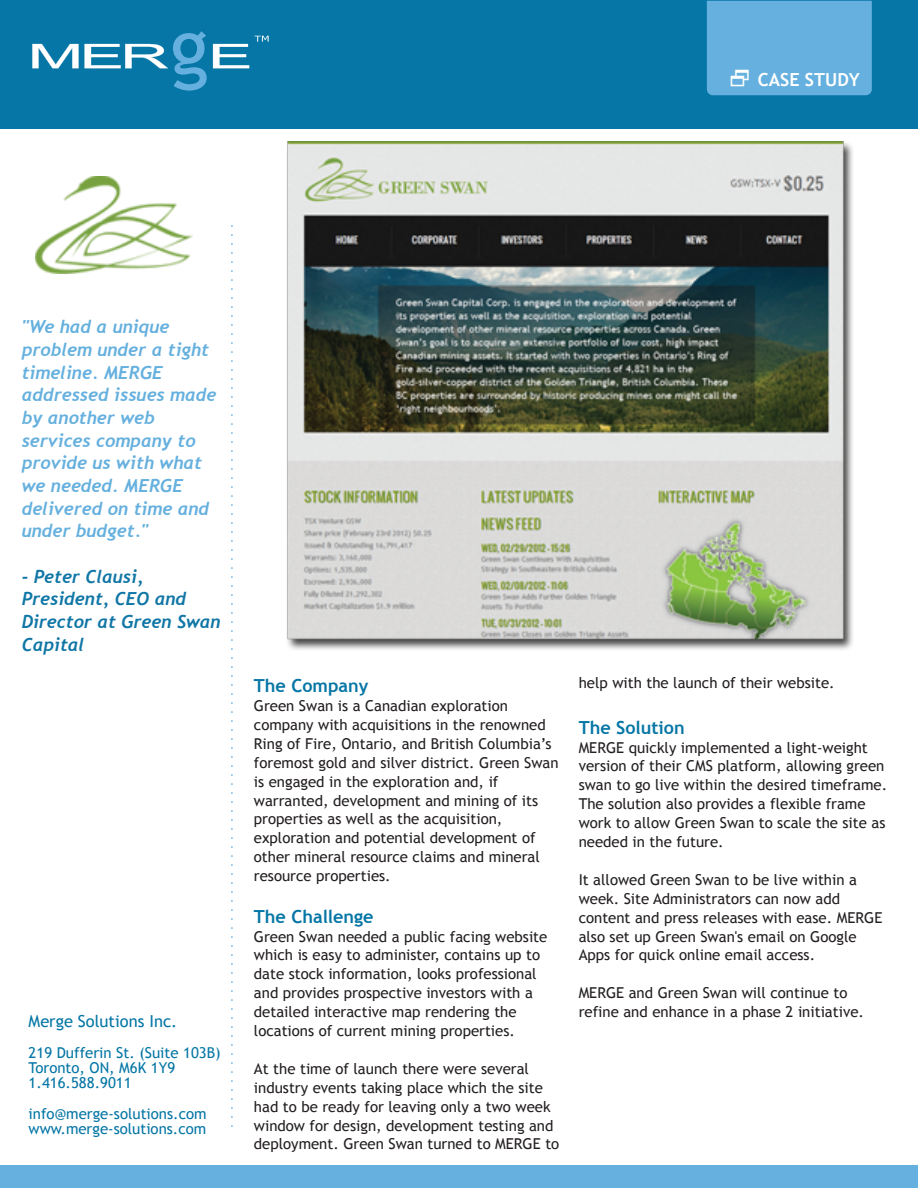
<style>
.page{position:relative;width:918px;height:1188px;background:#fff}
.page>*{position:absolute;margin:0;border:0;box-sizing:border-box;transform-origin:0 0}
.t1{font:italic 700 18px/22.6px "Trebuchet";color:#65b0de}
.t2{font:italic 700 18px/22.6px "Trebuchet";color:#1076a6}
.t3{font:700 18px "Trebuchet MS";color:#0576a5}
.t4{font:700 18px "Trebuchet MS";color:#fff}
.t5{font:16.5px "Trebuchet MS";color:#0576a5}
.t6{font:15px/18.9px "Trebuchet MS";color:#231f20}
.t7{font:15px/15.3px "Trebuchet MS";color:#0576a5}
</style>
<div class="page">
<img style="left:287px;top:141px;width:566px;height:509px">
<div style="left:1px;top:1px;width:917px;height:128px;background:#0576a5"></div>
<div style="left:1px;top:1165px;width:917px;height:23px;background:#65b0de"></div>
<svg style="left:231px;top:225px;width:2px;height:902px"></svg>
<svg style="left:213px;top:44px;width:36px;height:24px"></svg>
<svg style="left:32px;top:31px;width:175px;height:60px"></svg>
<svg style="left:255px;top:36px;width:14px;height:6px"></svg>
<img style="left:35px;top:176px;width:158px;height:98px">
<div style="left:707px;top:1px;width:165px;height:94px;background:#65b0de"></div>
<p class="t4" style="left:758px;top:68px;width:104px">CASE STUDY</p>
<p class="t1" style="left:22px;top:316px;width:196px">"We had a unique problem under a tight timeline. MERGE addressed issues made by another web services company to provide us with what we needed. MERGE delivered on time and under budget."</p>
<p class="t2" style="left:22px;top:565px;width:201px">- Peter Clausi,<br>President, CEO and<br>Director at Green Swan<br>Capital</p>
<p class="t5" style="left:29px;top:1011px;width:150px">Merge Solutions Inc.</p>
<p class="t7" style="left:29px;top:1045px;width:194px">219 Dufferin St. (Suite 103B)<br>Toronto, ON, M6K 1Y9<br>1.416.588.9011</p>
<p class="t7" style="left:29px;top:1106px;width:180px">info@merge-solutions.com www.merge-solutions.com</p>
<p class="t3" style="left:254px;top:674px;width:116px">The Company</p>
<p class="t6" style="left:254px;top:696px;width:306px">Green Swan is a Canadian exploration company with acquisitions in the renowned Ring of Fire, Ontario, and British Columbia’s foremost gold and silver district. Green Swan is engaged in the exploration and, if warranted, development and mining of its properties as well as the acquisition, exploration and potential development of other mineral resource claims and mineral resource properties.</p>
<p class="t3" style="left:254px;top:905px;width:121px">The Challenge</p>
<p class="t6" style="left:254px;top:927px;width:295px">Green Swan needed a public facing website which is easy to administer, contains up to date stock information, looks professional and provides prospective investors with a detailed interactive map rendering the locations of current mining properties.</p>
<p class="t6" style="left:254px;top:1059px;width:307px">At the time of launch there were several industry events taking place which the site had to be ready for leaving only a two week window for design, development testing and deployment. Green Swan turned to MERGE to</p>
<p class="t6" style="left:579px;top:674px;width:258px">help with the launch of their website.</p>
<p class="t3" style="left:579px;top:716px;width:108px">The Solution</p>
<p class="t6" style="left:579px;top:738px;width:310px">MERGE quickly implemented a light-weight version of their CMS platform, allowing green swan to go live within the desired timeframe.<br>The solution also provides a flexible frame work to allow Green Swan to scale the site as needed in the future.</p>
<p class="t6" style="left:579px;top:870px;width:305px">It allowed Green Swan to be live within a week. Site Administrators can now add content and press releases with ease. MERGE also set up Green Swan's email on Google Apps for quick online email access.</p>
<p class="t6" style="left:579px;top:984px;width:287px">MERGE and Green Swan will continue to refine and enhance in a phase 2 initiative.</p>
</div>
